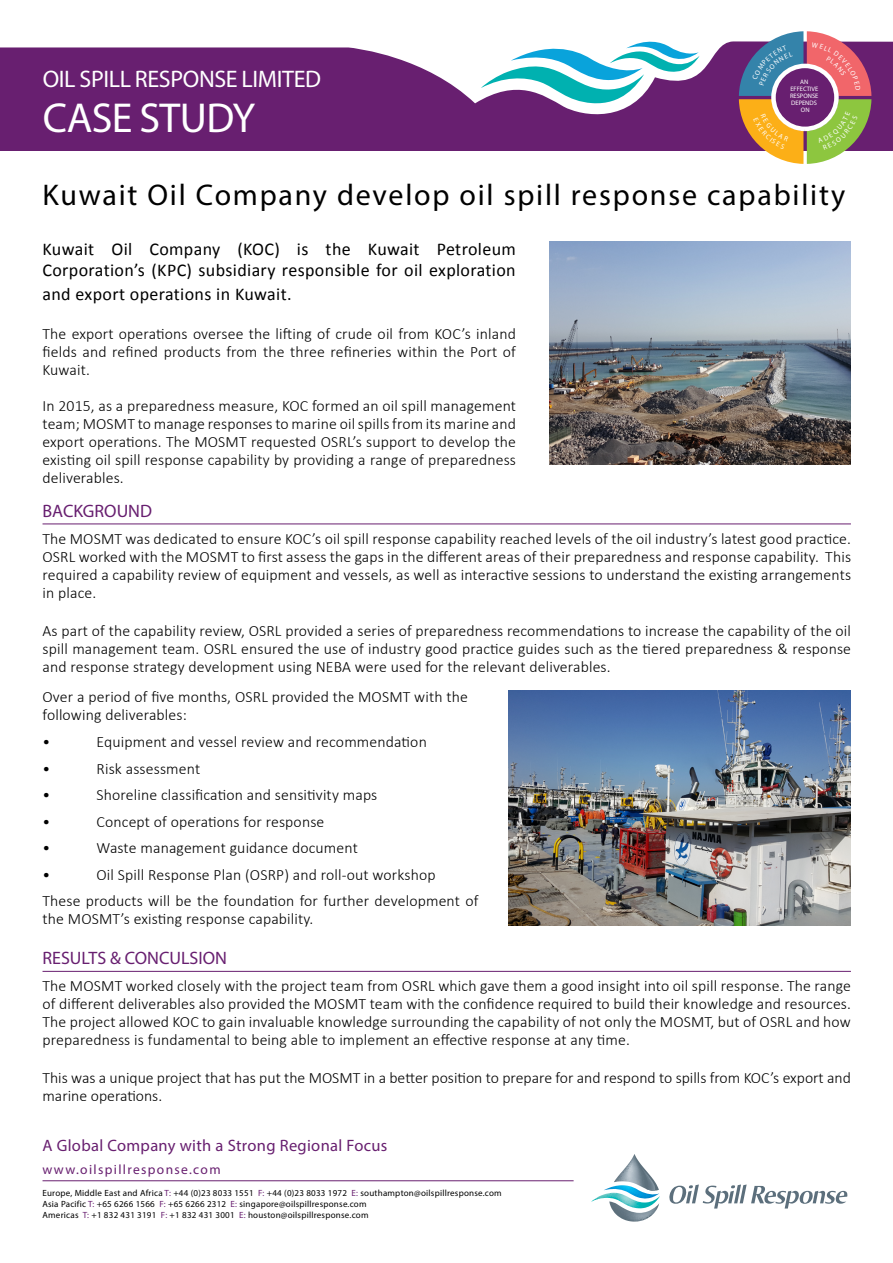
<style>
.page{position:relative;width:893px;height:1263px;background:#fff}
.page>*{position:absolute;margin:0;border:0;box-sizing:border-box;transform-origin:0 0}
.t1{font:42px "Myriad Pro";letter-spacing:-.015em;color:#fff}
.t2{font:30px "Myriad Pro";letter-spacing:.06em;color:#000}
.t3{font:24px "Myriad Pro";letter-spacing:-.015em;color:#fff}
.t4{font:18px/21px "Calibri";letter-spacing:.02em;color:#000}
.t5{font:18px "Myriad Pro";color:#681f70}
.t6{font:16.5px "Myriad Pro";letter-spacing:.02em;color:#681f70}
.t7{font:300 15.75px/18px "Calibri";letter-spacing:.01em;color:#000;text-align:justify}
.t8{font:13.5px "Myriad Pro";letter-spacing:.1em;color:#681f70}
.t9{font:9px/10.8px "Myriad Pro";letter-spacing:.025em;color:#000}
.t10{font:6.45px/7.1px "Myriad Pro";color:#fff;text-align:center}
.s1{color:#681f70}
</style>
<div class="page">
<svg style="left:0;top:41px;width:893px;height:110px;fill:#681f70"></svg>
<img style="left:550px;top:241px;width:301px;height:223px">
<hr style="left:43px;top:1180px;width:531px;height:1px;background:#681f70">
<svg style="left:669px;top:1184px;width:178px;height:24px"></svg>
<svg style="left:591px;top:1154px;width:69px;height:67px"></svg>
<img style="left:508px;top:691px;width:343px;height:235px">
<hr style="left:43px;top:523px;width:808px;height:1px;background:#681f70">
<hr style="left:43px;top:971px;width:808px;height:1px;background:#681f70">
<svg style="left:739px;top:31px;width:132px;height:133px;background:#a6877b"></svg>
<h3 class="t3" style="left:43px;top:64px;width:280px">OIL SPILL RESPONSE LIMITED</h3>
<h1 class="t1" style="left:43px;top:92px;width:214px">CASE STUDY</h1>
<p class="t10" style="left:790px;top:79px;width:30px">AN<br>EFFECTIVE<br>RESPONSE<br>DEPENDS<br>ON</p>
<h2 class="t2" style="left:43px;top:176px;width:804px">Kuwait Oil Company develop oil spill response capability</h2>
<p class="t4" style="left:43px;top:238px;width:475px">Kuwait Oil Company (KOC) is the Kuwait Petroleum<br>Corporation’s (KPC) subsidiary responsible for oil exploration</p>
<p class="t4" style="left:43px;top:283px;width:251px">and export operations in Kuwait.</p>
<p class="t7" style="left:43px;top:324px;width:475px">The export operations oversee the lifting of crude oil from KOC’s inland fields and refined products from the three refineries within the Port of Kuwait.</p>
<p class="t7" style="left:43px;top:396px;width:475px">In 2015, as a preparedness measure, KOC formed an oil spill management team; MOSMT to manage responses to marine oil spills from its marine and export operations. The MOSMT requested OSRL’s support to develop the existing oil spill response capability by providing a range of preparedness deliverables.</p>
<p class="t5" style="left:43px;top:500px;width:111px">BACKGROUND</p>
<p class="t7" style="left:43px;top:529px;width:810px">The MOSMT was dedicated to ensure KOC’s oil spill response capability reached levels of the oil industry’s latest good practice.<br>OSRL worked with the MOSMT to first assess the gaps in the different areas of their preparedness and response capability. This required a capability review of equipment and vessels, as well as interactive sessions to understand the existing arrangements in place.</p>
<p class="t7" style="left:43px;top:621px;width:810px">As part of the capability review, OSRL provided a series of preparedness recommendations to increase the capability of the oil spill management team. OSRL ensured the use of industry good practice guides such as the tiered preparedness &amp; response and response strategy development using NEBA were used for the relevant deliverables.</p>
<p class="t7" style="left:43px;top:688px;width:427px">Over a period of five months, OSRL provided the MOSMT with the following deliverables:</p>
<p class="t7" style="left:43px;top:733px;width:9px">•</p>
<p class="t7" style="left:97px;top:733px;width:332px">Equipment and vessel review and recommendation</p>
<p class="t7" style="left:43px;top:759px;width:9px">•</p>
<p class="t7" style="left:97px;top:759px;width:105px">Risk assessment</p>
<p class="t7" style="left:43px;top:786px;width:9px">•</p>
<p class="t7" style="left:97px;top:786px;width:282px">Shoreline classification and sensitivity maps</p>
<p class="t7" style="left:43px;top:812px;width:9px">•</p>
<p class="t7" style="left:97px;top:812px;width:229px">Concept of operations for response</p>
<p class="t7" style="left:43px;top:839px;width:9px">•</p>
<p class="t7" style="left:97px;top:839px;width:263px">Waste management guidance document</p>
<p class="t7" style="left:43px;top:865px;width:9px">•</p>
<p class="t7" style="left:43px;top:861px;width:437px;line-height:26.5px;text-indent:54px">Oil Spill Response Plan (OSRP) and roll-out workshop<br>These products will be the foundation for further development of</p>
<p class="t7" style="left:43px;top:910px;width:272px">the MOSMT’s existing response capability.</p>
<p class="t5" style="left:43px;top:947px;width:186px">RESULTS &amp; CONCULSION</p>
<p class="t7" style="left:43px;top:976px;width:810px">The MOSMT worked closely with the project team from OSRL which gave them a good insight into oil spill response. The range of different deliverables also provided the MOSMT team with the confidence required to build their knowledge and resources.<br>The project allowed KOC to gain invaluable knowledge surrounding the capability of not only the MOSMT, but of OSRL and how preparedness is fundamental to being able to implement an effective response at any time.</p>
<p class="t7" style="left:43px;top:1068px;width:810px">This was a unique project that has put the MOSMT in a better position to prepare for and respond to spills from KOC’s export and marine operations.</p>
<p class="t6" style="left:43px;top:1135px;width:346px">A Global Company with a Strong Regional Focus</p>
<p class="t8" style="left:43px;top:1161px;width:180px">www.oilspillresponse.com</p>
<p class="t9" style="left:43px;top:1188px;width:461px">Europe, Middle East and Africa <span class="s1">T:</span> +44 (0)23 8033 1551 <span class="s1">F:</span> +44 (0)23 8033 1972 <span class="s1">E:</span> southampton@oilspillresponse.com<br>Asia Pacific <span class="s1">T:</span> +65 6266 1566 <span class="s1">F:</span> +65 6266 2312 <span class="s1">E:</span> singapore@oilspillresponse.com<br>Americas <span class="s1">T:</span> +1 832 431 3191 <span class="s1">F:</span> +1 832 431 3001 <span class="s1">E:</span> houston@oilspillresponse.com</p>
</div>
